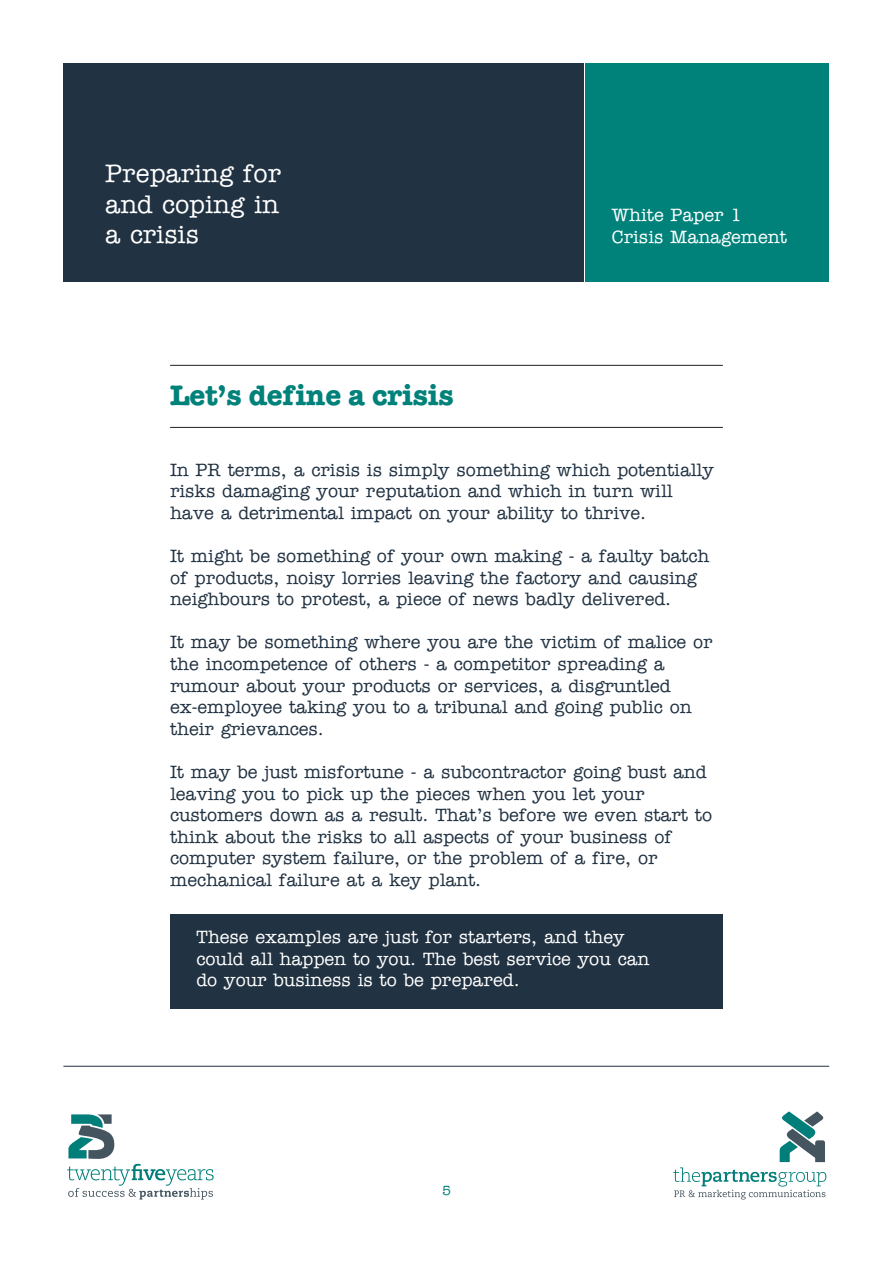
<style>
.page{position:relative;width:893px;height:1263px;background:#fff}
.page>*{position:absolute;margin:0;border:0;box-sizing:border-box;transform-origin:0 0}
.t1{font:700 28.5px "American Typewriter";color:#00827a}
.t2{font:500 25.5px/30.6px "American Typewriter";color:#fff;text-align:justify}
.t3{font:500 18px/21.6px "American Typewriter";color:#213242}
.t4{font:500 18px/21.6px "American Typewriter";color:#fff}
.t5{font:500 13.5px "American Typewriter";color:#00827a}
</style>
<div class="page">
<div style="left:170px;top:914px;width:553px;height:95px;background:#213242"></div>
<div style="left:63px;top:64px;width:521px;height:218px;background:#213242"></div>
<div style="left:585px;top:64px;width:244px;height:218px;background:#00827a"></div>
<svg style="left:673px;top:1111px;width:153px;height:88px"></svg>
<svg style="left:67px;top:1114px;width:147px;height:85px"></svg>
<hr style="left:63px;top:1066px;width:766px;height:1px;background:#213242">
<hr style="left:170px;top:365px;width:553px;height:1px;background:#231f20">
<hr style="left:170px;top:427px;width:553px;height:1px;background:#231f20">
<h2 class="t2" style="left:105px;top:160px;width:177px">Preparing for and coping in a crisis</h2>
<h1 class="t1" style="left:170px;top:386px;width:285px">Let’s define a crisis</h1>
<p class="t4" style="left:612px;top:206px;width:176px">White Paper 1<br>Crisis Management</p>
<p class="t3" style="left:170px;top:460px;width:545px">In PR terms, a crisis is simply something which potentially risks damaging your reputation and which in turn will have a detrimental impact on your ability to thrive.</p>
<p class="t3" style="left:170px;top:547px;width:541px">It might be something of your own making - a faulty batch of products, noisy lorries leaving the factory and causing neighbours to protest, a piece of news badly delivered.</p>
<p class="t3" style="left:170px;top:633px;width:544px">It may be something where you are the victim of malice or the incompetence of others - a competitor spreading a rumour about your products or services, a disgruntled ex-employee taking you to a tribunal and going public on their grievances.</p>
<p class="t3" style="left:170px;top:763px;width:543px">It may be just misfortune - a subcontractor going bust and leaving you to pick up the pieces when you let your customers down as a result. That’s before we even start to think about the risks to all aspects of your business of computer system failure, or the problem of a fire, or mechanical failure at a key plant.</p>
<p class="t4" style="left:196px;top:928px;width:454px">These examples are just for starters, and they could all happen to you. The best service you can do your business is to be prepared.</p>
<p class="t5" style="left:442px;top:1186px;width:10px">5</p>
</div>
